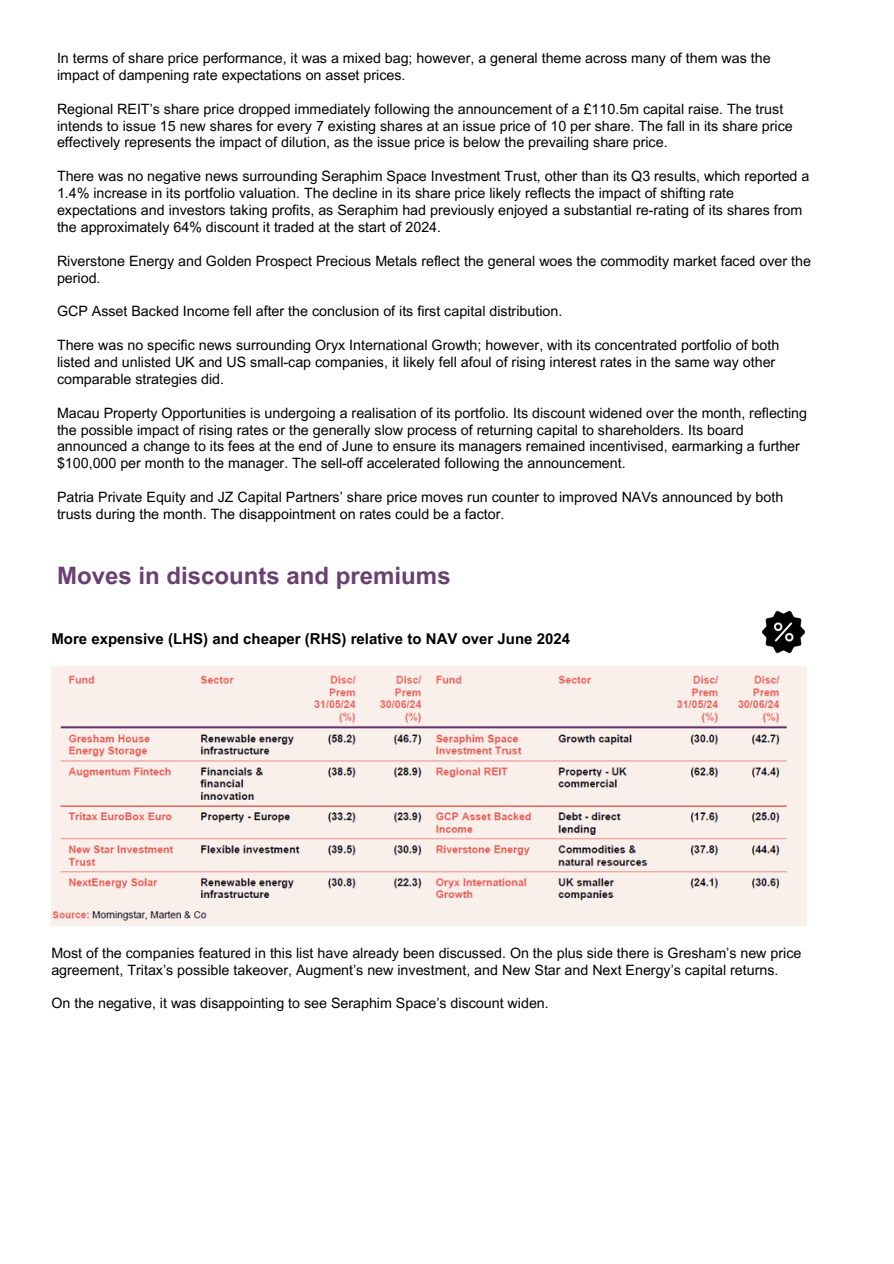
<style>
.page{position:relative;width:894px;height:1264px;background:#fff}
.page>*{position:absolute;margin:0;border:0;box-sizing:border-box;transform-origin:0 0}
.t1{font:700 24px "Arial MT Pro";color:#6a3f73}
.t2{font:700 15px "Arial MT Pro";color:#000}
.t3{font:14.25px/16.8px "Arial MT Pro";color:#000}
</style>
<div class="page">
<img style="left:762px;top:610px;width:42px;height:43px">
<img style="left:51px;top:666px;width:755px;height:259px">
<p class="t3" style="left:57px;top:51px;width:714px">In terms of share price performance, it was a mixed bag; however, a general theme across many of them was the impact of dampening rate expectations on asset prices.</p>
<p class="t3" style="left:57px;top:102px;width:737px">Regional REIT’s share price dropped immediately following the announcement of a £110.5m capital raise. The trust intends to issue 15 new shares for every 7 existing shares at an issue price of 10 per share. The fall in its share price effectively represents the impact of dilution, as the issue price is below the prevailing share price.</p>
<h1 class="t3" style="left:57px;top:170px;width:753px">There was no negative news surrounding Seraphim Space Investment Trust, other than its Q3 results, which reported a 1.4% increase in its portfolio valuation. The decline in its share price likely reflects the impact of shifting rate expectations and investors taking profits, as Seraphim had previously enjoyed a substantial re-rating of its shares from the approximately 64% discount it traded at the start of 2024.</h1>
<p class="t3" style="left:57px;top:254px;width:755px">Riverstone Energy and Golden Prospect Precious Metals reflect the general woes the commodity market faced over the period.</p>
<h2 class="t3" style="left:57px;top:305px;width:506px">GCP Asset Backed Income fell after the conclusion of its first capital distribution.</h2>
<p class="t3" style="left:57px;top:338px;width:723px">There was no specific news surrounding Oryx International Growth; however, with its concentrated portfolio of both listed and unlisted UK and US small-cap companies, it likely fell afoul of rising interest rates in the same way other comparable strategies did.</p>
<p class="t3" style="left:57px;top:406px;width:751px">Macau Property Opportunities is undergoing a realisation of its portfolio. Its discount widened over the month, reflecting the possible impact of rising rates or the generally slow process of returning capital to shareholders. Its board announced a change to its fees at the end of June to ensure its managers remained incentivised, earmarking a further $100,000 per month to the manager. The sell-off accelerated following the announcement.</p>
<p class="t3" style="left:57px;top:490px;width:727px">Patria Private Equity and JZ Capital Partners’ share price moves run counter to improved NAVs announced by both trusts during the month. The disappointment on rates could be a factor.</p>
<p class="t1" style="left:57px;top:566px;width:395px">Moves in discounts and premiums</p>
<p class="t2" style="left:51px;top:633px;width:520px">More expensive (LHS) and cheaper (RHS) relative to NAV over June 2024</p>
<p class="t3" style="left:51px;top:946px;width:751px">Most of the companies featured in this list have already been discussed. On the plus side there is Gresham’s new price agreement, Tritax’s possible takeover, Augment’s new investment, and New Star and Next Energy’s capital returns.</p>
<p class="t3" style="left:51px;top:996px;width:499px">On the negative, it was disappointing to see Seraphim Space’s discount widen.</p>
</div>
